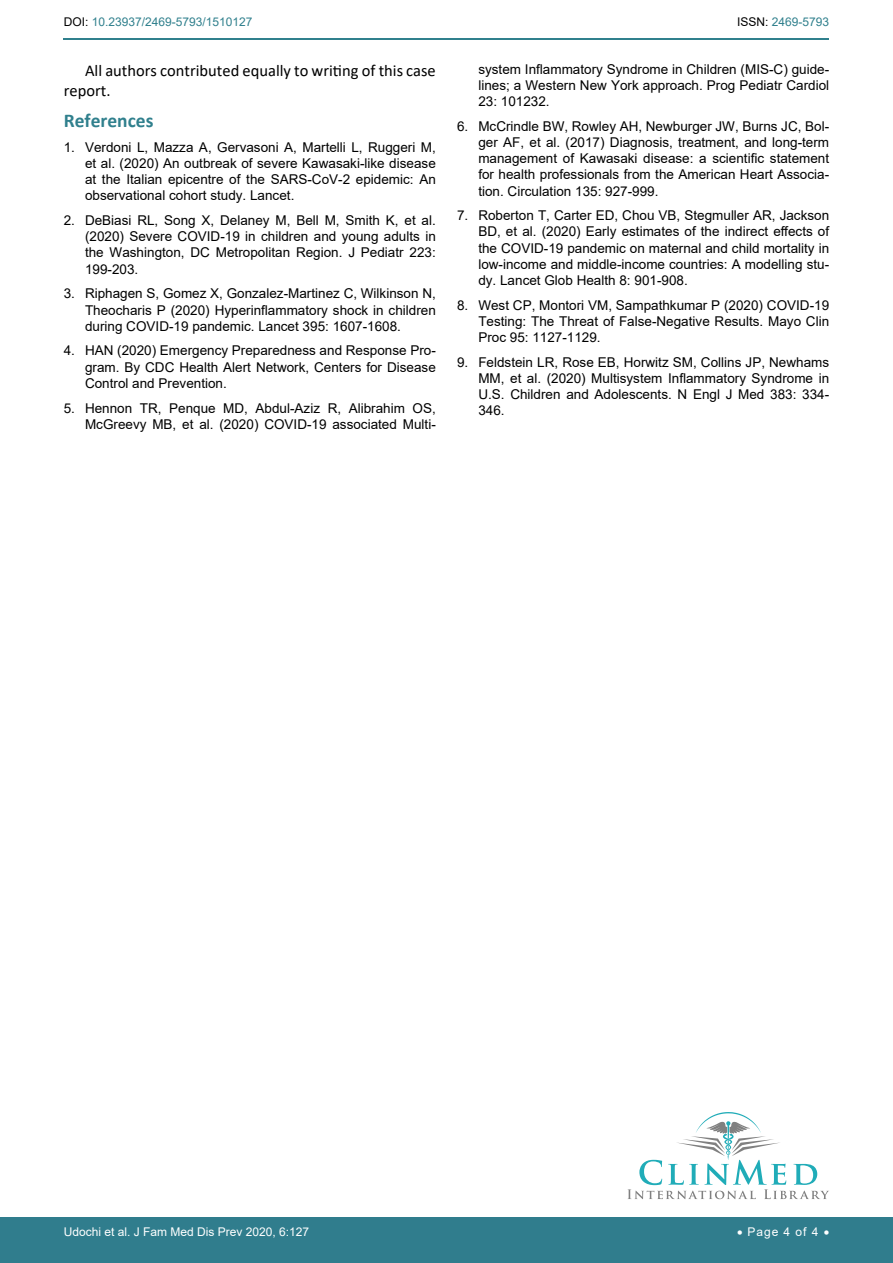
<style>
.page{position:relative;width:893px;height:1263px;background:#fff}
.page>*{position:absolute;margin:0;border:0;box-sizing:border-box;transform-origin:0 0}
.t1{font:700 19.5px "Calibri";color:#30808d}
.t2{font:16.5px/19.8px "Calibri";color:#000}
.t3{font:13.5px/16.2px "Arial";color:#000;text-align:justify}
.t4{font:12px "Arial";color:#fff}
.t5{font:12px "Arial";color:#30808d}
.s1{color:#000}
</style>
<div class="page">
<div style="left:0;top:1217px;width:893px;height:46px;background:#307d8d"></div>
<hr style="left:64px;top:38px;width:765px;height:2px;background:#30808d">
<svg style="left:627px;top:1112px;width:202px;height:87px"></svg>
<p class="t5" style="left:64px;top:14px;width:190px"><span class="s1">DOI:</span> 10.23937/2469-5793/1510127</p>
<p class="t5" style="left:737px;top:14px;width:94px"><span class="s1">ISSN:</span> 2469-5793</p>
<p class="t2" style="left:64px;top:60px;width:374px;text-indent:21px">All authors contributed equally to writing of this case report.</p>
<h1 class="t1" style="left:64px;top:107px;width:91px">References</h1>
<p class="t3" style="left:85px;top:139px;width:352px;text-indent:-21px">1. Verdoni L, Mazza A, Gervasoni A, Martelli L, Ruggeri M, et al. (2020) An outbreak of severe Kawasaki-like disease at the Italian epicentre of the SARS-CoV-2 epidemic: An observational cohort study. Lancet.</p>
<p class="t3" style="left:85px;top:212px;width:352px;text-indent:-21px">2. DeBiasi RL, Song X, Delaney M, Bell M, Smith K, et al. (2020) Severe COVID-19 in children and young adults in the Washington, DC Metropolitan Region. J Pediatr 223:<br>199-203.</p>
<p class="t3" style="left:85px;top:285px;width:352px;text-indent:-21px">3. Riphagen S, Gomez X, Gonzalez-Martinez C, Wilkinson N, Theocharis P (2020) Hyperinflammatory shock in children during COVID-19 pandemic. Lancet 395: 1607-1608.</p>
<p class="t3" style="left:85px;top:342px;width:352px;text-indent:-21px">4. HAN (2020) Emergency Preparedness and Response Pro&shy;gram. By CDC Health Alert Network, Centers for Disease Control and Prevention.</p>
<p class="t3" style="left:64px;top:400px;width:374px;text-align:right">5. Hennon TR, Penque MD, Abdul-Aziz R, Alibrahim OS,<br>McGreevy MB, et al. (2020) COVID-19 associated Multi-</p>
<p class="t3" style="left:478px;top:61px;width:352px">system Inflammatory Syndrome in Children (MIS-C) guide&shy;lines; a Western New York approach. Prog Pediatr Cardiol 23: 101232.</p>
<p class="t3" style="left:478px;top:118px;width:352px;text-indent:-21px">6. McCrindle BW, Rowley AH, Newburger JW, Burns JC, Bol&shy;ger AF, et al. (2017) Diagnosis, treatment, and long-term management of Kawasaki disease: a scientific statement for health professionals from the American Heart Associa&shy;tion. Circulation 135: 927-999.</p>
<p class="t3" style="left:478px;top:207px;width:352px;text-indent:-21px">7. Roberton T, Carter ED, Chou VB, Stegmuller AR, Jackson BD, et al. (2020) Early estimates of the indirect effects of the COVID-19 pandemic on maternal and child mortality in low-income and middle-income countries: A modelling stu&shy;dy. Lancet Glob Health 8: 901-908.</p>
<p class="t3" style="left:478px;top:297px;width:352px;text-indent:-21px">8. West CP, Montori VM, Sampathkumar P (2020) COVID-19<br>Testing: The Threat of False-Negative Results. Mayo Clin Proc 95: 1127-1129.</p>
<p class="t3" style="left:478px;top:354px;width:352px;text-indent:-21px">9. Feldstein LR, Rose EB, Horwitz SM, Collins JP, Newhams MM, et al. (2020) Multisystem Inflammatory Syndrome in U.S. Children and Adolescents. N Engl J Med 383: 334- 346.</p>
<p class="t4" style="left:64px;top:1223px;width:247px">Udochi et al. J Fam Med Dis Prev 2020, 6:127</p>
<p class="t4" style="left:737px;top:1223px;width:94px">• Page 4 of 4 •</p>
</div>
